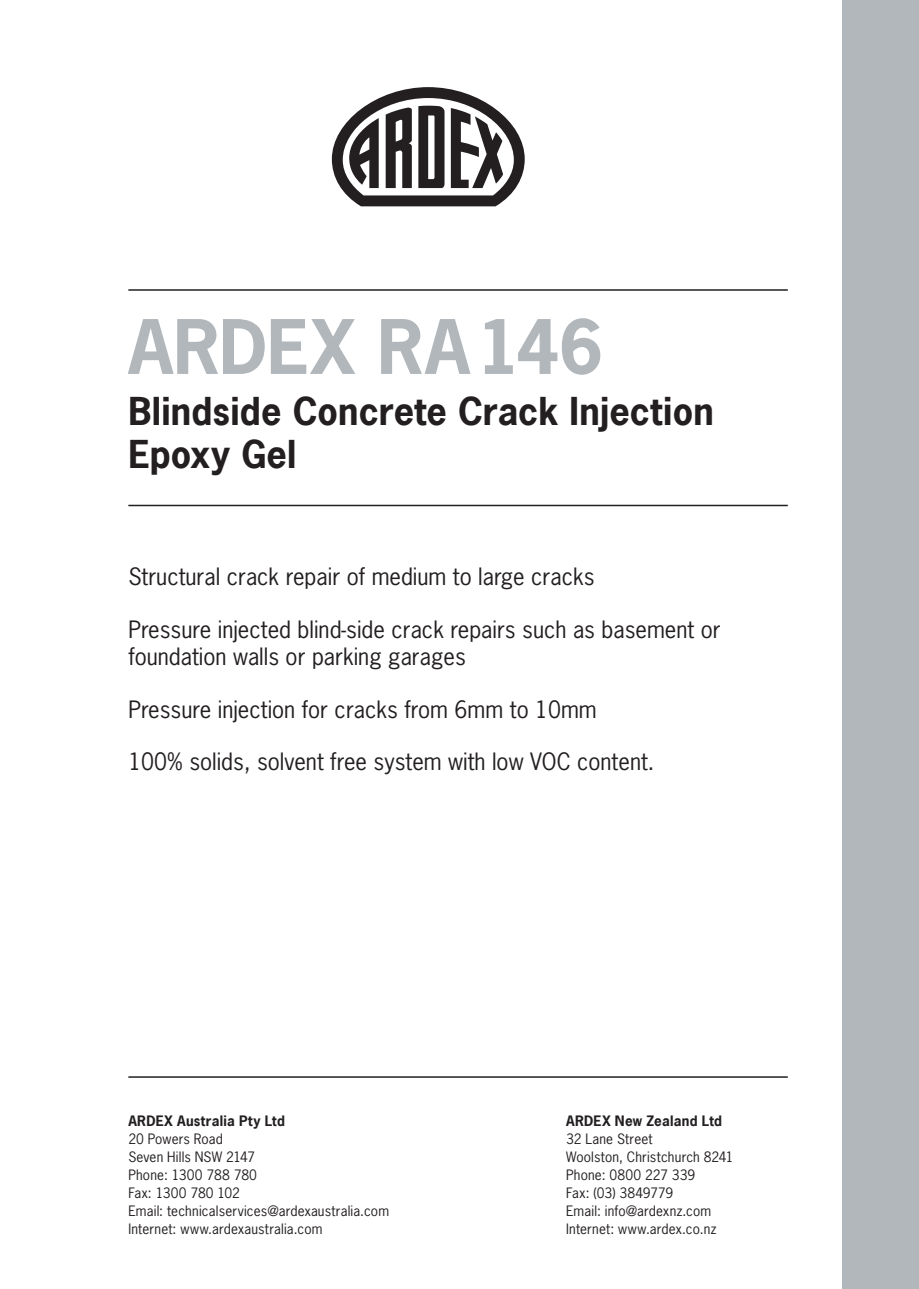
<style>
.page{position:relative;width:919px;height:1289px;background:#fff}
.page>*{position:absolute;margin:0;border:0;box-sizing:border-box;transform-origin:0 0}
.t1{font:700 70.5px "News Gothic Std";color:#b2b7bb}
.t2{font:700 36px/43.2px "News Gothic Std";letter-spacing:.005em;color:#231f20}
.front_page_list{font:22.5px/27px "News Gothic Std";color:#231f20}
.t3{font:13.5px "News Gothic Std";letter-spacing:.01em;color:#231f20}
.t4{font:700 13.5px "News Gothic Std";letter-spacing:.02em;color:#231f20}
.t5{font:13.5px "News Gothic Std";letter-spacing:-.01em;color:#231f20}
</style>
<div class="page">
<svg style="left:332px;top:87px;width:192px;height:119px"></svg>
<hr style="left:128px;top:289px;width:659px;height:2px;background:#231f20">
<hr style="left:128px;top:504px;width:659px;height:2px;background:#231f20">
<hr style="left:128px;top:1076px;width:659px;height:1px;background:#231f20">
<div style="left:842px;top:0;width:76px;height:1288px;background:#b2b7bb"></div>
<p class="t1" style="left:128px;top:300px;width:476px">ARDEX RA146</p>
<p class="t2" style="left:128px;top:389px;width:587px">Blindside Concrete Crack Injection<br>Epoxy Gel</p>
<p class="front_page_list" style="left:128px;top:563px;width:467px">Structural crack repair of medium to large cracks</p>
<p class="front_page_list" style="left:128px;top:615px;width:594px">Pressure injected blind-side crack repairs such as basement or foundation walls or parking garages</p>
<p class="front_page_list" style="left:128px;top:695px;width:470px">Pressure injection for cracks from 6mm to 10mm</p>
<p class="front_page_list" style="left:128px;top:748px;width:527px">100% solids, solvent free system with low VOC content.</p>
<p class="t4" style="left:128px;top:1112px;width:158px">ARDEX Australia Pty Ltd</p>
<p class="t3" style="left:128px;top:1130px;width:96px">20 Powers Road</p>
<p class="t3" style="left:128px;top:1148px;width:128px">Seven Hills NSW 2147</p>
<p class="t3" style="left:128px;top:1166px;width:130px">Phone: 1300 788 780</p>
<p class="t5" style="left:128px;top:1184px;width:113px">Fax: 1300 780 102</p>
<p class="t3" style="left:128px;top:1202px;width:262px">Email: technicalservices@ardexaustralia.com</p>
<p class="t3" style="left:128px;top:1220px;width:196px">Internet: www.ardexaustralia.com</p>
<p class="t4" style="left:566px;top:1112px;width:158px">ARDEX New Zealand Ltd</p>
<p class="t3" style="left:566px;top:1130px;width:88px">32 Lane Street</p>
<p class="t3" style="left:566px;top:1148px;width:169px">Woolston, Christchurch 8241</p>
<p class="t3" style="left:566px;top:1166px;width:131px">Phone: 0800 227 339</p>
<p class="t5" style="left:566px;top:1184px;width:109px">Fax: (03) 3849779</p>
<p class="t3" style="left:566px;top:1202px;width:147px">Email: info@ardexnz.com</p>
<p class="t3" style="left:566px;top:1220px;width:152px">Internet: www.ardex.co.nz</p>
</div>
